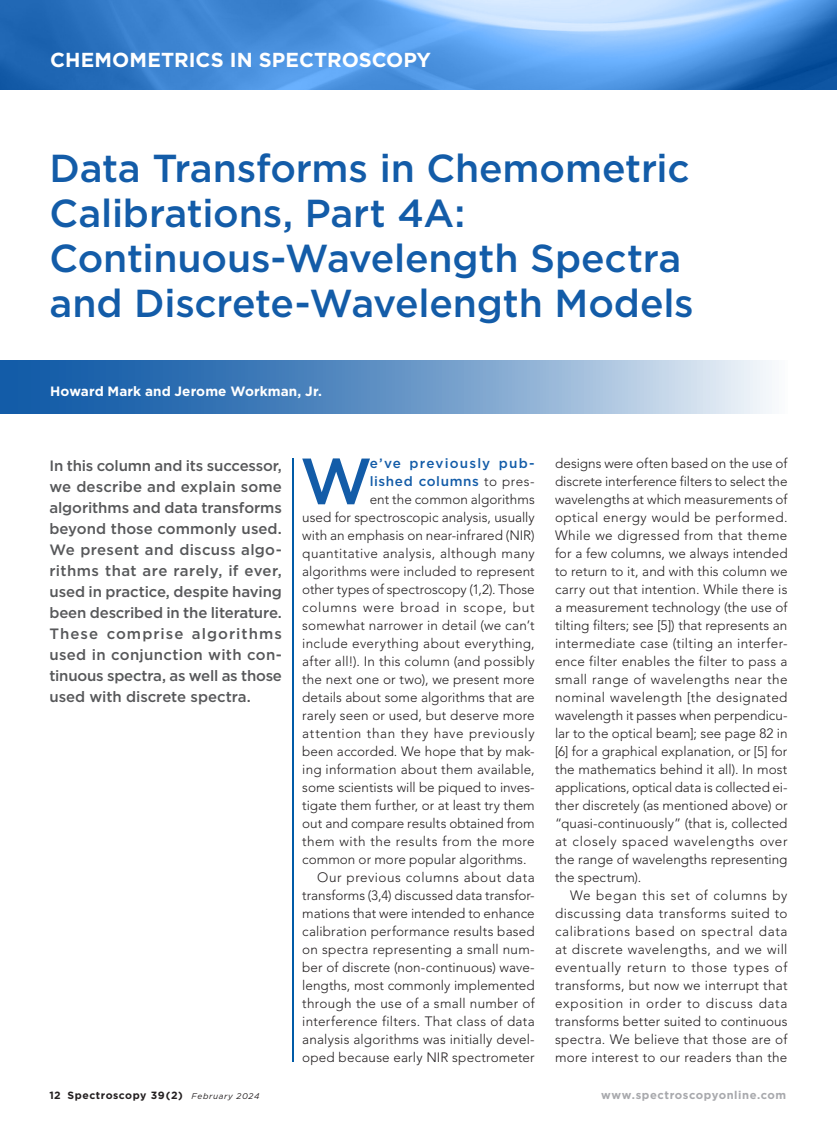
<style>
.page{position:relative;width:837px;height:1134px;background:#fff}
.page>*{position:absolute;margin:0;border:0;box-sizing:border-box;transform-origin:0 0}
.text_dropcap{font:500 64.95px "Gotham";color:#135ca8}
.Headline{font:500 39px/45px "Gotham";letter-spacing:-.005em;color:#135ca8}
.ChemometricsTitle{font:700 20.25px "Gotham";letter-spacing:.005em;color:#fff}
.deck{font:500 15px/21px "Gotham";letter-spacing:-.01em;color:#57585a;text-align:justify}
.text_indent{font:300 13.5px/18px "Avenir LT Std";letter-spacing:.01em;color:#231f20;text-align:justify}
.text_dropcap-2{font:300 13.5px "Avenir LT Std";letter-spacing:.01em;color:#231f20}
.text_dropcap-3{font:300 13.5px "Avenir LT Std";letter-spacing:.03em;color:#231f20}
.text_dropcap-4{font:300 13.5px "Avenir LT Std";letter-spacing:.045em;color:#231f20}
.t1{font:700 13.5px "Gotham";letter-spacing:.01em;color:#fff}
.text_dropcap-5{font:300 13.5px "Avenir LT Std";letter-spacing:.035em;color:#231f20}
.text_dropcap-6{font:300 13.5px "Avenir LT Std";letter-spacing:.055em;color:#231f20}
.text_dropcap-7{font:500 13.5px "Gotham";letter-spacing:.045em;color:#135ca8}
.text_dropcap-8{font:500 13.5px "Gotham";letter-spacing:.085em;color:#135ca8}
.t2{font:700 11.25px "Gotham";letter-spacing:.05em;color:#a8a9ad}
.t3{font:700 10.5px "Gotham";letter-spacing:.05em;color:#231f20}
.s1{font-family:"Avenir LT Std";font-weight:300;color:#231f20}
.s2{font-weight:400;font-style:italic;font-size:8.25px}
</style>
<div class="page">
<svg style="left:0;top:0;width:837px;height:90px;background:#5595dc"></svg>
<hr style="left:292px;top:459px;width:1px;height:603px;background:#005ba7">
<svg style="left:0;top:360px;width:772px;height:54px;background:#6b99c8"></svg>
<p class="ChemometricsTitle" style="left:50px;top:47px;width:382px">CHEMOMETRICS IN SPECTROSCOPY</p>
<p class="Headline" style="left:49px;top:145px;width:646px">Data Transforms in Chemometric<br>Calibrations, Part 4A:<br>Continuous-Wavelength Spectra and Discrete-Wavelength Models</p>
<p class="t1" style="left:50px;top:382px;width:273px">Howard Mark and Jerome Workman, Jr.</p>
<p class="deck" style="left:49px;top:455px;width:234px">In this column and its successor, we describe and explain some algorithms and data transforms beyond those commonly used.<br>We present and discuss algo&shy;rithms that are rarely, if ever, used in practice, despite having been described in the literature.<br>These comprise algorithms used in conjunction with con&shy;tinuous spectra, as well as those used with discrete spectra.</p>
<p class="text_dropcap" style="left:300px;top:439px;width:74px">W</p>
<p class="text_dropcap-8" style="left:370px;top:454px;width:166px">e’ve previously pub-</p>
<p class="text_dropcap-7" style="left:370px;top:472px;width:166px">lished columns <span class="s1">to pres-</span></p>
<p class="text_dropcap-2" style="left:370px;top:491px;width:166px">ent the common algorithms</p>
<p class="text_dropcap-2" style="left:302px;top:509px;width:234px">used for spectroscopic analysis, usually</p>
<p class="text_dropcap-2" style="left:302px;top:527px;width:234px">with an emphasis on near-infrared (NIR)</p>
<p class="text_dropcap-3" style="left:302px;top:545px;width:234px">quantitative analysis, although many</p>
<p class="text_dropcap-2" style="left:302px;top:563px;width:234px">algorithms were included to represent</p>
<p class="text_dropcap-2" style="left:302px;top:581px;width:234px">other types of spectroscopy (1,2). Those</p>
<p class="text_dropcap-6" style="left:302px;top:599px;width:234px">columns were broad in scope, but</p>
<p class="text_dropcap-2" style="left:302px;top:617px;width:234px">somewhat narrower in detail (we can’t</p>
<p class="text_dropcap-2" style="left:302px;top:635px;width:234px">include everything about everything,</p>
<p class="text_dropcap-2" style="left:302px;top:653px;width:234px">after all!). In this column (and possibly</p>
<p class="text_dropcap-2" style="left:302px;top:671px;width:234px">the next one or two), we present more</p>
<p class="text_dropcap-2" style="left:302px;top:689px;width:234px">details about some algorithms that are</p>
<p class="text_dropcap-2" style="left:302px;top:707px;width:234px">rarely seen or used, but deserve more</p>
<p class="text_dropcap-4" style="left:302px;top:725px;width:234px">attention than they have previously</p>
<p class="text_dropcap-2" style="left:302px;top:743px;width:234px">been accorded. We hope that by mak-</p>
<p class="text_dropcap-2" style="left:302px;top:761px;width:234px">ing information about them available,</p>
<p class="text_dropcap-2" style="left:302px;top:779px;width:234px">some scientists will be piqued to inves-</p>
<p class="text_dropcap-2" style="left:302px;top:797px;width:234px">tigate them further, or at least try them</p>
<p class="text_dropcap-2" style="left:302px;top:815px;width:234px">out and compare results obtained from</p>
<p class="text_dropcap-5" style="left:302px;top:833px;width:234px">them with the results from the more</p>
<p class="text_dropcap-2" style="left:302px;top:851px;width:226px">common or more popular algorithms.</p>
<p class="text_indent" style="left:302px;top:868px;width:234px;text-indent:15px">Our previous columns about data transforms (3,4) discussed data transfor&shy;mations that were intended to enhance calibration performance results based on spectra representing a small num&shy;ber of discrete (non-continuous) wave&shy;lengths, most commonly implemented through the use of a small number of interference filters. That class of data analysis algorithms was initially devel&shy;oped because early NIR spectrometer</p>
<p class="text_indent" style="left:555px;top:454px;width:234px">designs were often based on the use of discrete interference filters to select the wavelengths at which measurements of optical energy would be performed.<br>While we digressed from that theme for a few columns, we always intended to return to it, and with this column we carry out that intention. While there is a measurement technology (the use of tilting filters; see [5]) that represents an intermediate case (tilting an interfer&shy;ence filter enables the filter to pass a small range of wavelengths near the nominal wavelength [the designated wavelength it passes when perpendicu&shy;lar to the optical beam]; see page 82 in [6] for a graphical explanation, or [5] for the mathematics behind it all). In most applications, optical data is collected ei&shy;ther discretely (as mentioned above) or “quasi-continuously” (that is, collected at closely spaced wavelengths over the range of wavelengths representing the spectrum).</p>
<p class="text_indent" style="left:555px;top:886px;width:234px;text-indent:15px">We began this set of columns by discussing data transforms suited to calibrations based on spectral data at discrete wavelengths, and we will eventually return to those types of transforms, but now we interrupt that exposition in order to discuss data transforms better suited to continuous spectra. We believe that those are of more interest to our readers than the</p>
<p class="t3" style="left:49px;top:1088px;width:211px">12 Spectroscopy 39(2) <span class="s2">February 2024</span></p>
<p class="t2" style="left:601px;top:1087px;width:187px">www.spectroscopyonline.com</p>
</div>
